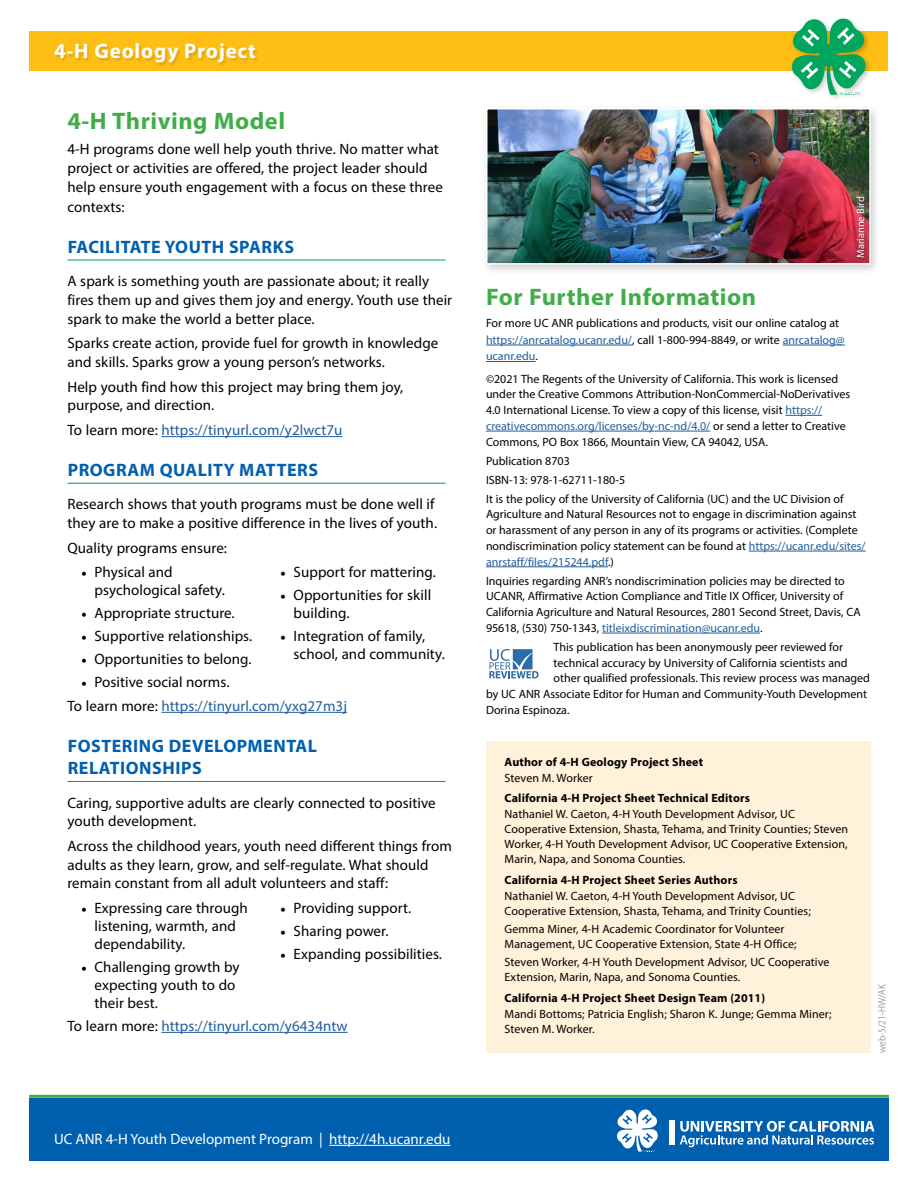
<style>
.page{position:relative;width:918px;height:1188px;background:#fff}
.page>*{position:absolute;margin:0;border:0;box-sizing:border-box;transform-origin:0 0}
.h2_green{font:700 24px "Myriad Pro";letter-spacing:.02em;color:#41ad49}
.t1{font:700 21px "Myriad Pro";letter-spacing:.04em;color:#fff}
.H3_bottom_rule{font:700 18px/22.5px "Myriad Pro";letter-spacing:.03em;color:#005fae}
.P1{font:15px/18.8px "Myriad Pro";letter-spacing:.005em;color:#000}
.P1-2{font:15px "Myriad Pro";letter-spacing:.005em;color:#215e9e}
.t2{font:15px "Myriad Pro";color:#fff}
.P_Back_Matter{font:12px/15.8px "Myriad Pro";color:#000}
.P1_authors{font:12px/15px "Myriad Pro";letter-spacing:.005em;color:#000}
.h3_author{font:700 12px "Myriad Pro";letter-spacing:.01em;color:#000}
.t3{font:300 semi-condensed 10.5px "Myriad Pro";color:#6d6e71}
.t4{font:10.5px "Myriad Pro";color:#fff}
.s1{color:#000}
.s2{font-family:"Minion Pro";font-weight:500}
.s3{color:#215e9e}
</style>
<div class="page">
<div style="left:29px;top:31px;width:859px;height:40px;background:#febe14"></div>
<div style="left:789px;top:16px;width:83px;height:85px;background:#000;opacity:.21"></div>
<svg style="left:789px;top:16px;width:78px;height:79px"></svg>
<div style="left:29px;top:1098px;width:860px;height:63px;background:#005fae"></div>
<hr style="left:29px;top:1095px;width:860px;height:3px;background:#41ad49">
<div style="left:54px;top:44px;width:206px;height:23px;background:#000;opacity:.12"></div>
<svg style="left:617px;top:1109px;width:41px;height:43px"></svg>
<svg style="left:680px;top:1121px;width:195px;height:26px"></svg>
<div style="left:669px;top:1121px;width:6px;height:24px;background:#fff"></div>
<div style="left:486px;top:741px;width:385px;height:312px;background:#fff2da"></div>
<hr style="left:68px;top:259px;width:378px;height:2px;background:#00a65d">
<hr style="left:161px;top:436px;width:181px;height:1px;background:#215e9e">
<hr style="left:68px;top:483px;width:378px;height:1px;background:#00a65d">
<hr style="left:161px;top:712px;width:186px;height:1px;background:#215e9e">
<hr style="left:68px;top:781px;width:378px;height:1px;background:#00a65d">
<hr style="left:161px;top:1032px;width:187px;height:1px;background:#215e9e">
<hr style="left:486px;top:345px;width:146px;height:1px;background:#215e9e">
<hr style="left:783px;top:345px;width:62px;height:1px;background:#215e9e">
<hr style="left:486px;top:361px;width:50px;height:1px;background:#215e9e">
<hr style="left:785px;top:415px;width:37px;height:1px;background:#215e9e">
<hr style="left:486px;top:431px;width:224px;height:1px;background:#215e9e">
<hr style="left:749px;top:551px;width:117px;height:1px;background:#215e9e">
<hr style="left:486px;top:567px;width:122px;height:1px;background:#215e9e">
<hr style="left:602px;top:633px;width:158px;height:1px;background:#215e9e">
<svg style="left:489px;top:649px;width:50px;height:29px"></svg>
<hr style="left:329px;top:1145px;width:121px;height:1px;background:#fff">
<div style="left:480px;top:103px;width:400px;height:173px;background:#000;opacity:.2"></div>
<img style="left:489px;top:111px;width:379px;height:151px">
<div style="left:486px;top:108px;width:385px;height:157px;border:2px solid #fff"></div>
<div style="left:856px;top:197px;width:11px;height:63px;background:#000;opacity:.5"></div>
<h2 class="t1" style="left:54px;top:38px;width:204px">4-H Geology Project</h2>
<h2 class="h2_green" style="left:68px;top:105px;width:219px">4-H Thriving Model</h2>
<p class="P1" style="left:68px;top:140px;width:377px;line-height:19.2px">4-H programs done well help youth thrive. No matter what project or activities are offered, the project leader should help ensure youth engagement with a focus on these three contexts:</p>
<h3 class="H3_bottom_rule" style="left:68px;top:235px;width:228px">FACILITATE YOUTH SPARKS</h3>
<p class="P1" style="left:68px;top:271px;width:386px">A spark is something youth are passionate about; it really fires them up and gives them joy and energy. Youth use their spark to make the world a better place.</p>
<p class="P1" style="left:68px;top:334px;width:372px">Sparks create action, provide fuel for growth in knowledge and skills. Sparks grow a young person’s networks.</p>
<p class="P1" style="left:68px;top:377px;width:337px">Help youth find how this project may bring them joy, purpose, and direction.</p>
<p class="P1-2" style="left:68px;top:421px;width:276px"><span class="s1">To learn more:</span> https://tinyurl.com/y2lwct7u</p>
<h3 class="H3_bottom_rule" style="left:68px;top:458px;width:252px">PROGRAM QUALITY MATTERS</h3>
<p class="P1" style="left:68px;top:495px;width:371px">Research shows that youth programs must be done well if they are to make a positive difference in the lives of youth.</p>
<p class="P1" style="left:68px;top:538px;width:161px">Quality programs ensure:</p>
<p class="P1" style="left:94px;top:563px;width:132px;line-height:18px;text-indent:-14px"><span class="s2">•</span> Physical and psychological safety.</p>
<p class="P1" style="left:81px;top:603px;width:155px"><span class="s2">•</span> Appropriate structure.</p>
<p class="P1" style="left:81px;top:626px;width:173px"><span class="s2">•</span> Supportive relationships.</p>
<p class="P1" style="left:81px;top:649px;width:172px"><span class="s2">•</span> Opportunities to belong.</p>
<p class="P1" style="left:81px;top:672px;width:150px"><span class="s2">•</span> Positive social norms.</p>
<p class="P1" style="left:280px;top:563px;width:157px"><span class="s2">•</span> Support for mattering.</p>
<p class="P1" style="left:294px;top:586px;width:139px;line-height:18px;text-indent:-13px"><span class="s2">•</span> Opportunities for skill building.</p>
<p class="P1" style="left:294px;top:627px;width:153px;line-height:18px;text-indent:-14px"><span class="s2">•</span> Integration of family, school, and community.</p>
<p class="P1-2" style="left:68px;top:697px;width:281px"><span class="s1">To learn more:</span> https://tinyurl.com/yxg27m3j</p>
<h3 class="H3_bottom_rule" style="left:68px;top:734px;width:251px">FOSTERING DEVELOPMENTAL<br>RELATIONSHIPS</h3>
<p class="P1" style="left:68px;top:793px;width:370px">Caring, supportive adults are clearly connected to positive youth development.</p>
<p class="P1" style="left:67px;top:836px;width:386px">Across the childhood years, youth need different things from adults as they learn, grow, and self-regulate. What should remain constant from all adult volunteers and staff:</p>
<p class="P1" style="left:94px;top:899px;width:155px;line-height:18px;text-indent:-14px"><span class="s2">•</span> Expressing care through listening, warmth, and dependability.</p>
<p class="P1" style="left:94px;top:958px;width:147px;line-height:18px;text-indent:-14px"><span class="s2">•</span> Challenging growth by expecting youth to do their best.</p>
<p class="P1" style="left:280px;top:898px;width:133px"><span class="s2">•</span> Providing support.</p>
<p class="P1" style="left:280px;top:921px;width:110px"><span class="s2">•</span> Sharing power.</p>
<p class="P1" style="left:280px;top:944px;width:163px"><span class="s2">•</span> Expanding possibilities.</p>
<p class="P1-2" style="left:68px;top:1017px;width:282px"><span class="s1">To learn more:</span> https://tinyurl.com/y6434ntw</p>
<p class="t2" style="left:54px;top:1130px;width:398px">UC ANR 4-H Youth Development Program | http://4h.ucanr.edu</p>
<p class="t4" style="left:854px;top:258px;width:63px;rotate:-90deg">Marianne Bird</p>
<h2 class="h2_green" style="left:486px;top:281px;width:272px">For Further Information</h2>
<p class="P_Back_Matter" style="left:486px;top:315px;width:360px;line-height:16.5px">For more UC ANR publications and products, visit our online catalog at <span class="s3">https://anrcatalog.ucanr.edu/</span>, call 1-800-994-8849, or write <span class="s3">anrcatalog@ ucanr.edu</span>.</p>
<p class="P_Back_Matter" style="left:486px;top:371px;width:366px">©2021 The Regents of the University of California. This work is licensed under the Creative Commons Attribution-NonCommercial-NoDerivatives 4.0 International License. To view a copy of this license, visit <span class="s3">https:// creativecommons.org/licenses/by-nc-nd/4.0/</span> or send a letter to Creative Commons, PO Box 1866, Mountain View, CA 94042, USA.</p>
<p class="P_Back_Matter" style="left:486px;top:453px;width:85px">Publication 8703</p>
<p class="P_Back_Matter" style="left:486px;top:472px;width:141px">ISBN-13: 978-1-62711-180-5</p>
<p class="P_Back_Matter" style="left:486px;top:491px;width:381px">It is the policy of the University of California (UC) and the UC Division of Agriculture and Natural Resources not to engage in discrimination against or harassment of any person in any of its programs or activities. (Complete nondiscrimination policy statement can be found at <span class="s3">https://ucanr.edu/sites/ anrstaff/files/215244.pdf</span>.)</p>
<p class="P_Back_Matter" style="left:486px;top:572px;width:376px">Inquiries regarding ANR’s nondiscrimination policies may be directed to UCANR, Affirmative Action Compliance and Title IX Officer, University of California Agriculture and Natural Resources, 2801 Second Street, Davis, CA 95618, (530) 750-1343, <span class="s3">titleixdiscrimination@ucanr.edu</span>.</p>
<p class="P_Back_Matter" style="left:554px;top:639px;width:291px">This publication has been anonymously peer reviewed for</p>
<p class="P_Back_Matter" style="left:554px;top:654px;width:296px">technical accuracy by University of California scientists and</p>
<p class="P_Back_Matter" style="left:554px;top:670px;width:318px">other qualified professionals. This review process was managed</p>
<p class="P_Back_Matter" style="left:486px;top:686px;width:383px">by UC ANR Associate Editor for Human and Community-Youth Development</p>
<p class="P_Back_Matter" style="left:486px;top:702px;width:85px">Dorina Espinoza.</p>
<p class="h3_author" style="left:505px;top:754px;width:200px">Author of 4-H Geology Project Sheet</p>
<p class="P1_authors" style="left:505px;top:770px;width:90px">Steven M. Worker</p>
<p class="h3_author" style="left:505px;top:791px;width:247px">California 4-H Project Sheet Technical Editors</p>
<p class="P1_authors" style="left:505px;top:807px;width:345px">Nathaniel W. Caeton, 4-H Youth Development Advisor, UC Cooperative Extension, Shasta, Tehama, and Trinity Counties; Steven Worker, 4-H Youth Development Advisor, UC Cooperative Extension, Marin, Napa, and Sonoma Counties.</p>
<p class="h3_author" style="left:505px;top:872px;width:234px">California 4-H Project Sheet Series Authors</p>
<p class="P1_authors" style="left:505px;top:888px;width:308px">Nathaniel W. Caeton, 4-H Youth Development Advisor, UC<br>Cooperative Extension, Shasta, Tehama, and Trinity Counties;</p>
<p class="P1_authors" style="left:505px;top:921px;width:294px">Gemma Miner, 4-H Academic Coordinator for Volunteer<br>Management, UC Cooperative Extension, State 4-H Office;</p>
<p class="P1_authors" style="left:505px;top:955px;width:326px">Steven Worker, 4-H Youth Development Advisor, UC Cooperative<br>Extension, Marin, Napa, and Sonoma Counties.</p>
<p class="h3_author" style="left:505px;top:990px;width:262px">California 4-H Project Sheet Design Team (2011)</p>
<p class="P1_authors" style="left:505px;top:1006px;width:328px">Mandi Bottoms; Patricia English; Sharon K. Junge; Gemma Miner;<br>Steven M. Worker.</p>
<p class="t3" style="left:876px;top:1053px;width:70px;rotate:-90deg">web-5/21-HW/AK</p>
</div>
